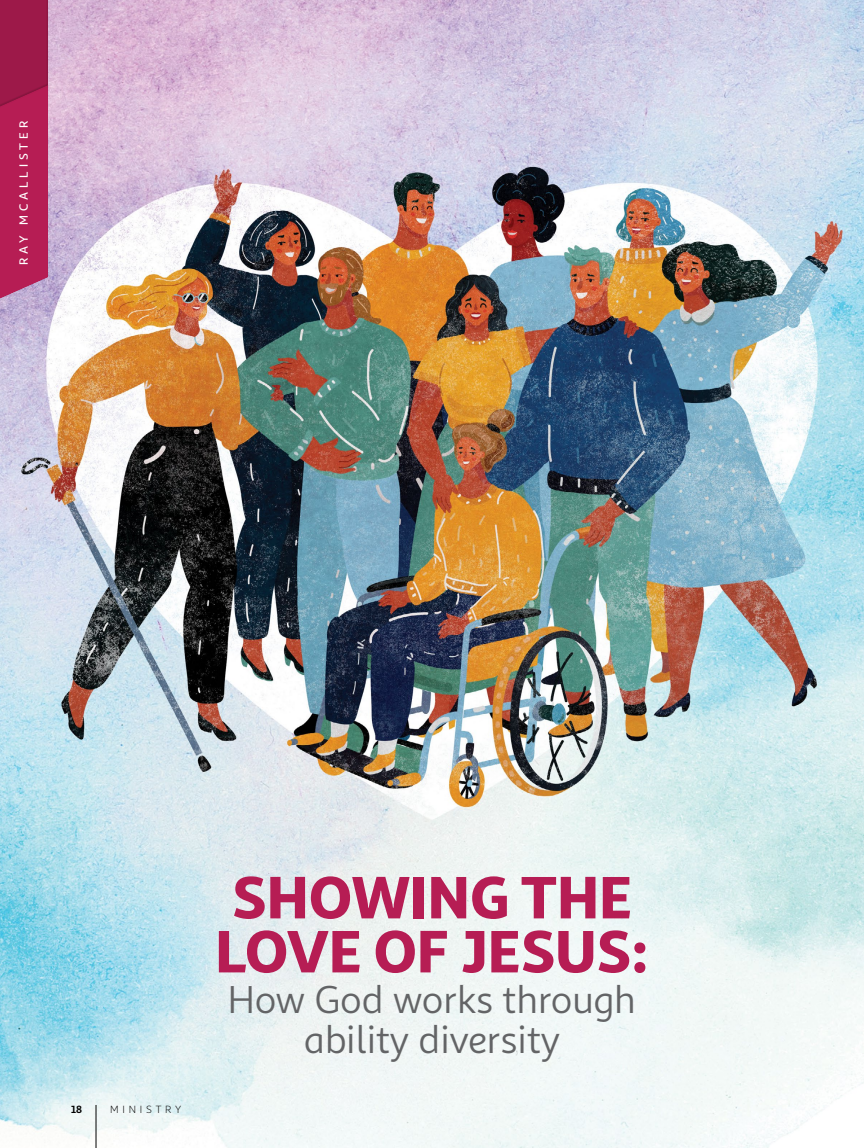
<style>
.page{position:relative;width:864px;height:1148px;background:#fff}
.page>*{position:absolute;margin:0;border:0;box-sizing:border-box;transform-origin:0 0}
.t1{font:900 60px/54px "Sana Sans Alt";color:#b61d54}
.t2{font:39px/40.5px "Sana Sans Alt";color:#636466;text-align:center}
.t3{font:500 12px "Sana Sans Alt";letter-spacing:.335em;color:#fff}
.t4{font:10.5px "Sana Sans Alt";letter-spacing:.36em;color:#000}
.t5{font:700 10.5px "Sana Sans Alt";color:#000}
</style>
<div class="page">
<img style="left:0;top:0;width:864px;height:1148px">
<hr style="left:96px;top:1104px;width:1px;height:44px;background:#000">
<div style="left:0;top:0;width:62px;height:226px;background:#000;opacity:.1"></div>
<div style="left:0;top:0;width:48px;height:225px;background:#9d1949"></div>
<div style="left:0;top:70px;width:48px;height:247px;background:#000;opacity:.1"></div>
<p class="t3" style="left:16px;top:265px;width:145px;rotate:-90deg">RAY MCALLISTER</p>
<p class="t5" style="left:71px;top:1102px;width:13px">18</p>
<p class="t4" style="left:110px;top:1102px;width:72px">MINISTRY</p>
<h1 class="t1" style="left:215px;top:870px;width:435px">SHOWING THE<br>LOVE OF JESUS:</h1>
<p class="t2" style="left:228px;top:979px;width:410px">How God works through ability diversity</p>
</div>
